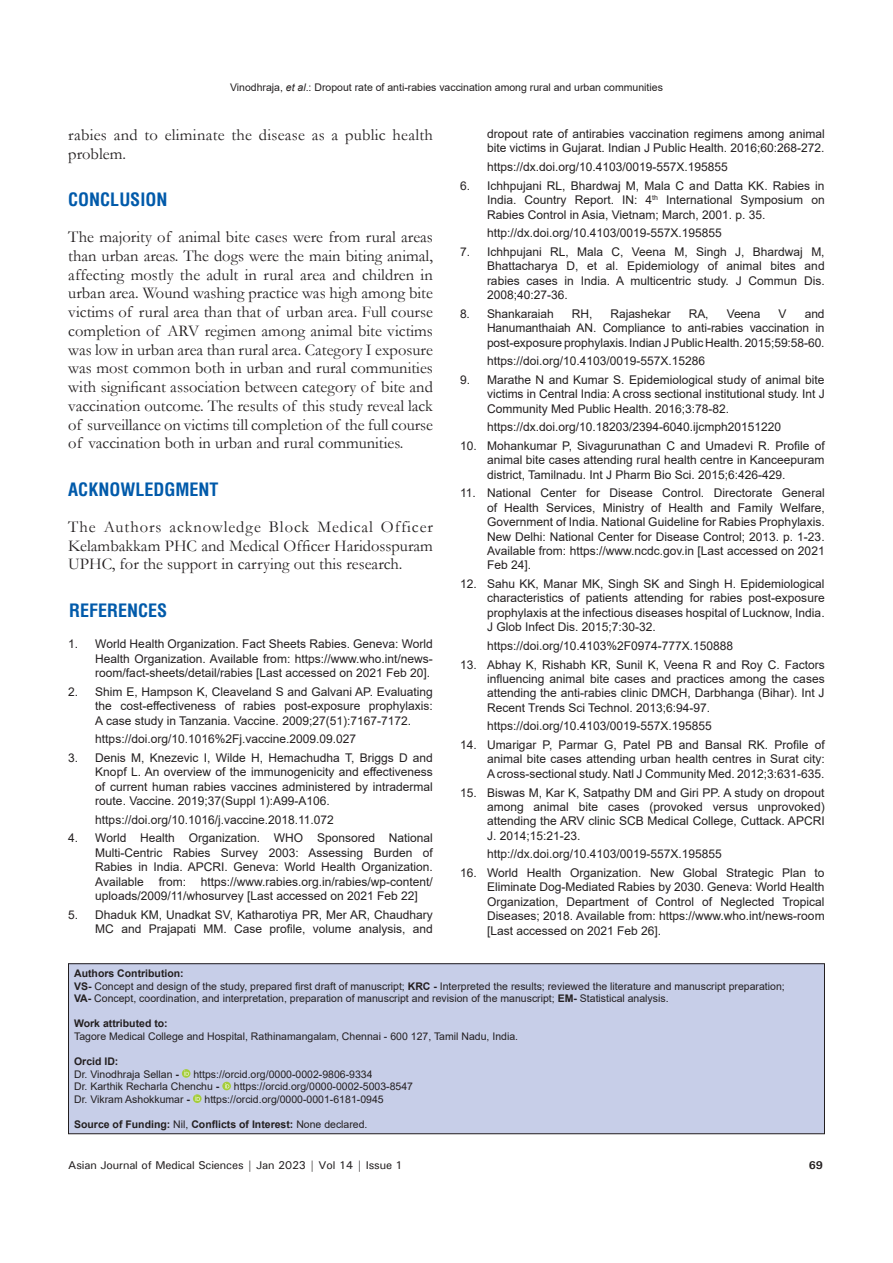
<style>
.page{position:relative;width:893px;height:1263px;background:#fff}
.page>*{position:absolute;margin:0;border:0;box-sizing:border-box;transform-origin:0 0}
.t1{font:700 condensed 18px "Helvetica";color:#015aaa}
.TX{font:16.5px/18.8px "Garamond";color:#231f20;text-align:justify}
.REF{font:12px/14.4px "Arial";color:#231f20;text-align:justify}
.t2{font:500 11.25px "Univers";letter-spacing:-.01em;color:#231f20}
.t3{font:700 11.25px "Univers";color:#231f20}
.SRC{font:10.5px/12.6px "Arial";color:#231f20}
.SRC-2{font:700 10.5px "Arial";color:#231f20}
.s1{font-style:italic}
.s2{font-weight:700}
.s3{font-weight:400}
</style>
<div class="page">
<div style="left:68px;top:964px;width:756px;height:170px;background:#c7cee8"></div>
<svg style="left:182px;top:1069px;width:9px;height:9px"></svg>
<svg style="left:185px;top:1070px;width:4px;height:6px"></svg>
<svg style="left:222px;top:1082px;width:9px;height:8px"></svg>
<svg style="left:225px;top:1083px;width:4px;height:5px"></svg>
<svg style="left:193px;top:1094px;width:9px;height:9px"></svg>
<svg style="left:196px;top:1096px;width:4px;height:5px"></svg>
<div style="left:68px;top:963px;width:757px;height:171px;border:1px solid #231f20"></div>
<p class="SRC" style="left:230px;top:81px;width:434px">Vinodhraja, <span class="s1">et al</span>.: Dropout rate of anti-rabies vaccination among rural and urban communities</p>
<p class="TX" style="left:68px;top:125px;width:366px">rabies and to eliminate the disease as a public health problem.</p>
<h1 class="t1" style="left:68px;top:188px;width:101px">CONCLUSION</h1>
<p class="TX" style="left:68px;top:227px;width:366px">The majority of animal bite cases were from rural areas than urban areas. The dogs were the main biting animal, affecting mostly the adult in rural area and children in urban area. Wound washing practice was high among bite victims of rural area than that of urban area. Full course completion of ARV regimen among animal bite victims was low in urban area than rural area. Category I exposure was most common both in urban and rural communities with significant association between category of bite and vaccination outcome. The results of this study reveal lack of surveillance on victims till completion of the full course of vaccination both in urban and rural communities.</p>
<h1 class="t1" style="left:68px;top:477px;width:152px">ACKNOWLEDGMENT</h1>
<p class="TX" style="left:68px;top:517px;width:366px">The Authors acknowledge Block Medical Officer Kelambakkam PHC and Medical Officer Haridosspuram UPHC, for the support in carrying out this research.</p>
<h1 class="t1" style="left:69px;top:598px;width:100px">REFERENCES</h1>
<p class="REF" style="left:95px;top:637px;width:339px;text-indent:-27px">1. World Health Organization. Fact Sheets Rabies. Geneva: World Health Organization. Available from: https://www.who.int/news&shy;room/fact-sheets/detail/rabies [Last accessed on 2021 Feb 20].</p>
<p class="REF" style="left:95px;top:684px;width:339px;text-indent:-27px">2. Shim E, Hampson K, Cleaveland S and Galvani AP. Evaluating the cost-effectiveness of rabies post-exposure prophylaxis:<br>A case study in Tanzania. Vaccine. 2009;27(51):7167-7172.</p>
<p class="REF" style="left:95px;top:732px;width:262px">https://doi.org/10.1016%2Fj.vaccine.2009.09.027</p>
<p class="REF" style="left:95px;top:750px;width:339px;text-indent:-27px">3. Denis M, Knezevic I, Wilde H, Hemachudha T, Briggs D and Knopf L. An overview of the immunogenicity and effectiveness of current human rabies vaccines administered by intradermal route. Vaccine. 2019;37(Suppl 1):A99-A106.</p>
<p class="REF" style="left:95px;top:812px;width:240px">https://doi.org/10.1016/j.vaccine.2018.11.072</p>
<p class="REF" style="left:95px;top:831px;width:339px;text-indent:-27px">4. World Health Organization. WHO Sponsored National Multi‑Centric Rabies Survey 2003: Assessing Burden of Rabies in India. APCRI. Geneva: World Health Organization.<br>Available from: https://www.rabies.org.in/rabies/wp‑content/ uploads/2009/11/whosurvey [Last accessed on 2021 Feb 22]</p>
<p class="REF" style="left:68px;top:907px;width:366px;text-align:right">5. Dhaduk KM, Unadkat SV, Katharotiya PR, Mer AR, Chaudhary<br>MC and Prajapati MM. Case profile, volume analysis, and</p>
<p class="REF" style="left:487px;top:127px;width:339px">dropout rate of antirabies vaccination regimens among animal bite victims in Gujarat. Indian J Public Health. 2016;60:268-272.</p>
<p class="REF" style="left:487px;top:160px;width:242px">https://dx.doi.org/10.4103/0019-557X.195855</p>
<p class="REF" style="left:487px;top:178px;width:339px;text-indent:-27px">6. Ichhpujani RL, Bhardwaj M, Mala C and Datta KK. Rabies in India. Country Report. IN: 4<sup>th</sup> International Symposium on Rabies Control in Asia, Vietnam; March, 2001. p. 35.</p>
<p class="REF" style="left:487px;top:226px;width:236px">http://dx.doi.org/10.4103/0019-557X.195855</p>
<p class="REF" style="left:487px;top:244px;width:339px;text-indent:-27px">7. Ichhpujani RL, Mala C, Veena M, Singh J, Bhardwaj M, Bhattacharya D, et al. Epidemiology of animal bites and rabies cases in India. A multicentric study. J Commun Dis.<br>2008;40:27‑36.</p>
<p class="REF" style="left:460px;top:306px;width:95px">8. Shankaraiah</p>
<p class="REF" style="left:572px;top:306px;width:22px">RH,</p>
<p class="REF" style="left:610px;top:306px;width:62px">Rajashekar</p>
<p class="REF" style="left:689px;top:306px;width:21px">RA,</p>
<p class="REF" style="left:727px;top:306px;width:35px">Veena</p>
<p class="REF" style="left:779px;top:306px;width:10px">V</p>
<p class="REF" style="left:487px;top:306px;width:339px;text-indent:318px">and Hanumanthaiah AN. Compliance to anti‑rabies vaccination in post‑exposure prophylaxis. Indian J Public Health. 2015;59:58‑60.</p>
<p class="REF" style="left:487px;top:354px;width:220px">https://doi.org/10.4103/0019-557X.15286</p>
<p class="REF" style="left:487px;top:372px;width:339px;text-indent:-27px">9. Marathe N and Kumar S. Epidemiological study of animal bite victims in Central India: A cross sectional institutional study. Int J Community Med Public Health. 2016;3:78-82.</p>
<p class="REF" style="left:487px;top:420px;width:296px">https://dx.doi.org/10.18203/2394-6040.ijcmph20151220</p>
<p class="REF" style="left:487px;top:438px;width:339px;text-indent:-27px">10. Mohankumar P, Sivagurunathan C and Umadevi R. Profile of animal bite cases attending rural health centre in Kanceepuram district, Tamilnadu. Int J Pharm Bio Sci. 2015;6:426-429.</p>
<p class="REF" style="left:487px;top:486px;width:339px;text-indent:-27px">11. National Center for Disease Control. Directorate General of Health Services, Ministry of Health and Family Welfare, Government of India. National Guideline for Rabies Prophylaxis.<br>New Delhi: National Center for Disease Control; 2013. p. 1‑23.<br>Available from: https://www.ncdc.gov.in [Last accessed on 2021<br>Feb 24].</p>
<p class="REF" style="left:487px;top:576px;width:339px;text-indent:-27px">12. Sahu KK, Manar MK, Singh SK and Singh H. Epidemiological characteristics of patients attending for rabies post‑exposure prophylaxis at the infectious diseases hospital of Lucknow, India.<br>J Glob Infect Dis. 2015;7:30‑32.</p>
<p class="REF" style="left:487px;top:638px;width:248px">https://doi.org/10.4103%2F0974-777X.150888</p>
<p class="REF" style="left:487px;top:657px;width:339px;text-indent:-27px">13. Abhay K, Rishabh KR, Sunil K, Veena R and Roy C. Factors influencing animal bite cases and practices among the cases attending the anti‑rabies clinic DMCH, Darbhanga (Bihar). Int J Recent Trends Sci Technol. 2013;6:94‑97.</p>
<p class="REF" style="left:487px;top:719px;width:226px">https://doi.org/10.4103/0019-557X.195855</p>
<p class="REF" style="left:487px;top:737px;width:339px;text-indent:-27px">14. Umarigar P, Parmar G, Patel PB and Bansal RK. Profile of animal bite cases attending urban health centres in Surat city:<br>Across‑sectional study. Natl J Community Med. 2012;3:631‑635.</p>
<p class="REF" style="left:487px;top:785px;width:339px;text-indent:-27px">15. Biswas M, Kar K, Satpathy DM and Giri PP. A study on dropout among animal bite cases (provoked versus unprovoked) attending the ARV clinic SCB Medical College, Cuttack. APCRI J. 2014;15:21‑23.</p>
<p class="REF" style="left:487px;top:847px;width:236px">http://dx.doi.org/10.4103/0019-557X.195855</p>
<p class="REF" style="left:487px;top:865px;width:339px;text-indent:-27px">16. World Health Organization. New Global Strategic Plan to Eliminate Dog‑Mediated Rabies by 2030. Geneva: World Health Organization, Department of Control of Neglected Tropical Diseases; 2018. Available from: https://www.who.int/news-room [Last accessed on 2021 Feb 26].</p>
<p class="SRC-2" style="left:74px;top:966px;width:111px">Authors Contribution:</p>
<p class="SRC" style="left:74px;top:979px;width:712px"><span class="s2">VS-</span> Concept and design of the study, prepared first draft of manuscript; <span class="s2">KRC -</span> Interpreted the results; reviewed the literature and manuscript preparation;<br><span class="s2">VA-</span> Concept, coordination, and interpretation, preparation of manuscript and revision of the manuscript; <span class="s2">EM-</span> Statistical analysis.</p>
<p class="SRC-2" style="left:74px;top:1016px;width:95px">Work attributed to:</p>
<p class="SRC" style="left:74px;top:1030px;width:445px">Tagore Medical College and Hospital, Rathinamangalam, Chennai - 600 127, Tamil Nadu, India.</p>
<p class="SRC-2" style="left:74px;top:1054px;width:46px">Orcid ID:</p>
<p class="SRC" style="left:74px;top:1068px;width:106px">Dr. Vinodhraja Sellan <span class="s2">-</span></p>
<p class="SRC" style="left:193px;top:1068px;width:181px">https://orcid.org/0000-0002-9806-9334</p>
<p class="SRC" style="left:74px;top:1080px;width:147px">Dr. Karthik Recharla Chenchu <span class="s2">-</span></p>
<p class="SRC" style="left:234px;top:1080px;width:181px">https://orcid.org/0000-0002-5003-8547</p>
<p class="SRC" style="left:74px;top:1093px;width:117px">Dr. Vikram Ashokkumar <span class="s2">-</span></p>
<p class="SRC" style="left:204px;top:1093px;width:181px">https://orcid.org/0000-0001-6181-0945</p>
<p class="SRC-2" style="left:74px;top:1117px;width:295px">Source of Funding: <span class="s3">Nil,</span> Conflicts of Interest: <span class="s3">None declared.</span></p>
<p class="t2" style="left:68px;top:1157px;width:336px">Asian Journal of Medical Sciences | Jan 2023 | Vol 14 | Issue 1</p>
<p class="t3" style="left:809px;top:1158px;width:16px">69</p>
</div>
